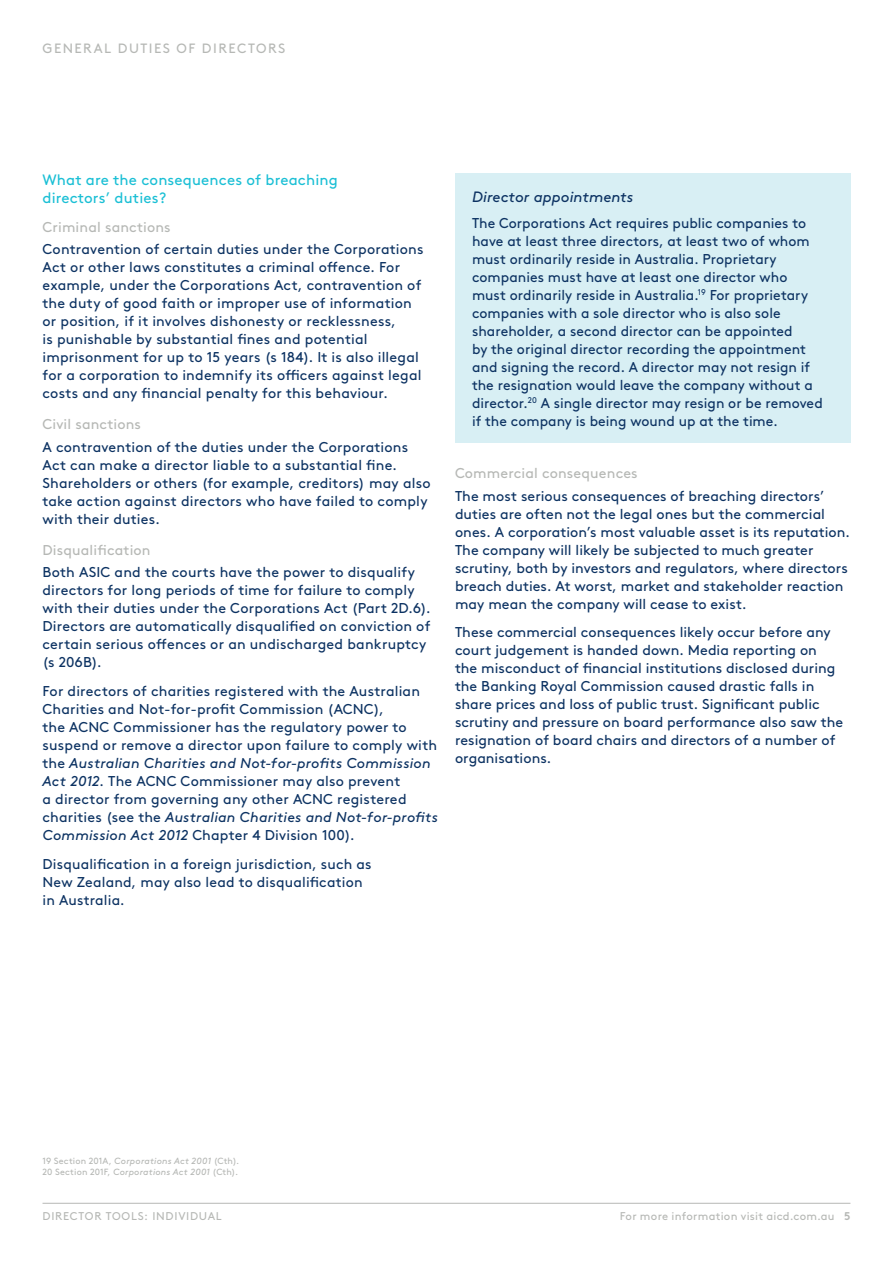
<style>
.page{position:relative;width:893px;height:1263px;background:#fff}
.page>*{position:absolute;margin:0;border:0;box-sizing:border-box;transform-origin:0 0}
.t1{font:15px/18px "Brown Std";letter-spacing:.01em;color:#1abfd5}
.t2{font:italic 15px "Brown Std";letter-spacing:.005em;color:#0c3262}
.t3{font:14.25px/18px "Brown Std";letter-spacing:.005em;color:#0c3262}
.t4{font:14.25px "Brown Std";letter-spacing:.01em;color:#b6b8b5}
.t5{font:13.5px "Brown Std";letter-spacing:.11em;color:#b6b8b5}
.t6{font:11.25px "Brown Std";letter-spacing:.025em;color:#b6b8b5}
.t7{font:11.25px "Brown Std";letter-spacing:.065em;color:#b6b8b5}
.t8{font:9px/10.5px "Brown Std";letter-spacing:.01em;color:#b6b8b5}
.s1{font-style:italic}
.s2{font-weight:700}
</style>
<div class="page">
<hr style="left:43px;top:1203px;width:807px;height:1px;background:#b6b8b5">
<div style="left:455px;top:173px;width:395px;height:270px;background:#d8eff4"></div>
<p class="t5" style="left:43px;top:41px;width:244px">GENERAL DUTIES OF DIRECTORS</p>
<p class="t1" style="left:43px;top:170px;width:297px">What are the consequences of breaching directors’ duties?</p>
<p class="t4" style="left:43px;top:219px;width:130px">Criminal sanctions</p>
<p class="t3" style="left:43px;top:240px;width:383px">Contravention of certain duties under the Corporations Act or other laws constitutes a criminal offence. For example, under the Corporations Act, contravention of the duty of good faith or improper use of information or position, if it involves dishonesty or recklessness,<br>is punishable by substantial fines and potential imprisonment for up to 15 years (s 184). It is also illegal for a corporation to indemnify its officers against legal costs and any financial penalty for this behaviour.</p>
<p class="t4" style="left:43px;top:416px;width:100px">Civil sanctions</p>
<p class="t3" style="left:43px;top:438px;width:390px">A contravention of the duties under the Corporations Act can make a director liable to a substantial fine.<br>Shareholders or others (for example, creditors) may also take action against directors who have failed to comply with their duties.</p>
<p class="t4" style="left:43px;top:542px;width:110px">Disqualification</p>
<p class="t3" style="left:43px;top:563px;width:390px">Both ASIC and the courts have the power to disqualify directors for long periods of time for failure to comply with their duties under the Corporations Act (Part 2D.6).<br>Directors are automatically disqualified on conviction of certain serious offences or an undischarged bankruptcy (s 206B).</p>
<p class="t3" style="left:43px;top:682px;width:397px">For directors of charities registered with the Australian Charities and Not-for-profit Commission (ACNC),<br>the ACNC Commissioner has the regulatory power to suspend or remove a director upon failure to comply with the <span class="s1">Australian Charities and Not-for-profits Commission Act 2012</span>. The ACNC Commissioner may also prevent<br>a director from governing any other ACNC registered charities (see the <span class="s1">Australian Charities and Not-for-profits Commission Act 2012</span> Chapter 4 Division 100).</p>
<p class="t3" style="left:43px;top:855px;width:330px">Disqualification in a foreign jurisdiction, such as<br>New Zealand, may also lead to disqualification in Australia.</p>
<p class="t2" style="left:472px;top:188px;width:163px">Director appointments</p>
<p class="t3" style="left:472px;top:214px;width:352px">The Corporations Act requires public companies to have at least three directors, at least two of whom must ordinarily reside in Australia. Proprietary companies must have at least one director who must ordinarily reside in Australia.<sup>19</sup> For proprietary companies with a sole director who is also sole shareholder, a second director can be appointed<br>by the original director recording the appointment and signing the record. A director may not resign if the resignation would leave the company without a director.<sup>20</sup> A single director may resign or be removed if the company is being wound up at the time.</p>
<p class="t4" style="left:455px;top:465px;width:184px">Commercial consequences</p>
<p class="t3" style="left:455px;top:487px;width:396px">The most serious consequences of breaching directors’ duties are often not the legal ones but the commercial ones. A corporation’s most valuable asset is its reputation.<br>The company will likely be subjected to much greater scrutiny, both by investors and regulators, where directors breach duties. At worst, market and stakeholder reaction may mean the company will cease to exist.</p>
<p class="t3" style="left:455px;top:623px;width:390px">These commercial consequences likely occur before any court judgement is handed down. Media reporting on<br>the misconduct of financial institutions disclosed during the Banking Royal Commission caused drastic falls in share prices and loss of public trust. Significant public scrutiny and pressure on board performance also saw the resignation of board chairs and directors of a number of organisations.</p>
<p class="t8" style="left:43px;top:1156px;width:198px">19 Section 201A, <span class="s1">Corporations Act 2001</span> (Cth).<br>20 Section 201F, <span class="s1">Corporations Act 2001</span> (Cth).</p>
<p class="t7" style="left:43px;top:1210px;width:181px">DIRECTOR TOOLS: INDIVIDUAL</p>
<p class="t6" style="left:620px;top:1210px;width:232px">For more information visit aicd.com.au <span class="s2">5</span></p>
</div>
